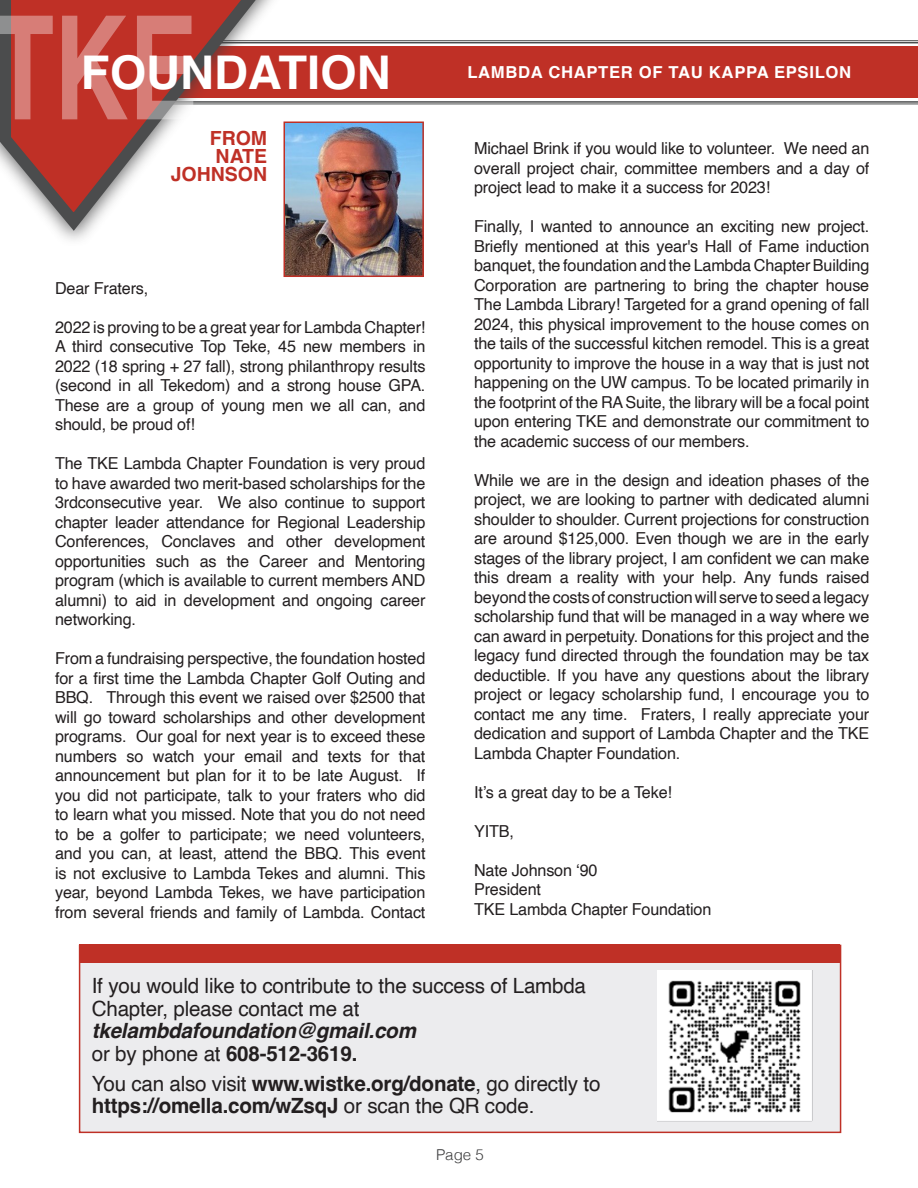
<style>
.page{position:relative;width:918px;height:1188px;background:#fff}
.page>*{position:absolute;margin:0;border:0;box-sizing:border-box;transform-origin:0 0}
.t1{font:700 46.5px "Helvetica";color:#fff}
.t2{font:700 21px/22.5px "Helvetica";letter-spacing:-.01em;color:#231f20}
.t3{font:21px/22.5px "Helvetica";letter-spacing:-.01em;color:#231f20}
.t4{font:italic 700 21px "Helvetica";letter-spacing:-.01em;color:#231f20}
.t5{font:700 19.5px/18px "Helvetica";color:#bf3026;text-align:right}
.t6{font:16.5px/19.5px "Helvetica";letter-spacing:-.01em;color:#231f20;text-align:justify}
.t7{font:700 16.5px "Helvetica";letter-spacing:.04em;color:#fff}
.t8{font:300 15px "Helvetica";color:#3e3e3f}
.s1{font-weight:400}
</style>
<div class="page">
<div style="left:79px;top:945px;width:762px;height:188px;background:#ececee;border:2px solid #bf3026"></div>
<hr style="left:0;top:42px;width:918px;height:1px;background:#4b4c4d">
<hr style="left:0;top:40px;width:918px;height:1px;background:#4b4c4d">
<hr style="left:0;top:101px;width:918px;height:2px;background:#4b4c4d">
<hr style="left:0;top:104px;width:918px;height:1px;background:#4b4c4d">
<div style="left:0;top:46px;width:917px;height:52px;background:#bf3026"></div>
<div style="left:0;top:0;width:283px;height:248px;background:#3e3e3f;opacity:.75"></div>
<svg style="left:0;top:0;width:278px;height:240px"></svg>
<svg style="left:0;top:16px;width:193px;height:103px"></svg>
<img style="left:287px;top:125px;width:134px;height:149px">
<div style="left:284px;top:122px;width:140px;height:155px;border:2px solid #bf3026"></div>
<div style="left:79px;top:945px;width:760px;height:18px;background:#bf3026"></div>
<img style="left:658px;top:971px;width:155px;height:151px">
<p class="t1" style="left:81px;top:44px;width:311px">FOUNDATION</p>
<p class="t7" style="left:467px;top:62px;width:385px">LAMBDA CHAPTER OF TAU KAPPA EPSILON</p>
<p class="t5" style="left:210px;top:131px;width:59px">FROM</p>
<p class="t5" style="left:171px;top:149px;width:98px">NATE<br>JOHNSON</p>
<p class="t6" style="left:55px;top:279px;width:95px">Dear Fraters,</p>
<p class="t6" style="left:55px;top:318px;width:372px">2022 is proving to be a great year for Lambda Chapter!<br>A third consecutive Top Teke, 45 new members in 2022 (18 spring + 27 fall), strong philanthropy results (second in all Tekedom) and a strong house GPA.<br>These are a group of young men we all can, and should, be proud of!</p>
<p class="t6" style="left:55px;top:454px;width:372px">The TKE Lambda Chapter Foundation is very proud to have awarded two merit-based scholarships for the 3rdconsecutive year. We also continue to support chapter leader attendance for Regional Leadership Conferences, Conclaves and other development opportunities such as the Career and Mentoring program (which is available to current members AND alumni) to aid in development and ongoing career networking.</p>
<p class="t6" style="left:55px;top:649px;width:372px">From a fundraising perspective, the foundation hosted for a first time the Lambda Chapter Golf Outing and BBQ. Through this event we raised over $2500 that will go toward scholarships and other development programs. Our goal for next year is to exceed these numbers so watch your email and texts for that announcement but plan for it to be late August. If you did not participate, talk to your fraters who did to learn what you missed. Note that you do not need to be a golfer to participate; we need volunteers, and you can, at least, attend the BBQ. This event is not exclusive to Lambda Tekes and alumni. This year, beyond Lambda Tekes, we have participation from several friends and family of Lambda. Contact</p>
<p class="t6" style="left:474px;top:139px;width:397px">Michael Brink if you would like to volunteer. We need an overall project chair, committee members and a day of project lead to make it a success for 2023!</p>
<p class="t6" style="left:474px;top:217px;width:397px">Finally, I wanted to announce an exciting new project.<br>Briefly mentioned at this year's Hall of Fame induction banquet, the foundation and the Lambda Chapter Building Corporation are partnering to bring the chapter house The Lambda Library! Targeted for a grand opening of fall 2024, this physical improvement to the house comes on the tails of the successful kitchen remodel. This is a great opportunity to improve the house in a way that is just not happening on the UW campus. To be located primarily in the footprint of the RA Suite, the library will be a focal point upon entering TKE and demonstrate our commitment to the academic success of our members.</p>
<p class="t6" style="left:474px;top:471px;width:397px">While we are in the design and ideation phases of the project, we are looking to partner with dedicated alumni shoulder to shoulder. Current projections for construction are around $125,000. Even though we are in the early stages of the library project, I am confident we can make this dream a reality with your help. Any funds raised beyond the costs of construction will serve to seed a legacy scholarship fund that will be managed in a way where we can award in perpetuity. Donations for this project and the legacy fund directed through the foundation may be tax deductible. If you have any questions about the library project or legacy scholarship fund, I encourage you to contact me any time. Fraters, I really appreciate your dedication and support of Lambda Chapter and the TKE Lambda Chapter Foundation.</p>
<p class="t6" style="left:474px;top:783px;width:199px">It’s a great day to be a Teke!</p>
<p class="t6" style="left:474px;top:822px;width:41px">YITB,</p>
<p class="t6" style="left:474px;top:861px;width:125px">Nate Johnson ‘90</p>
<p class="t6" style="left:474px;top:880px;width:69px">President</p>
<p class="t6" style="left:474px;top:900px;width:239px">TKE Lambda Chapter Foundation</p>
<p class="t3" style="left:92px;top:975px;width:496px">If you would like to contribute to the success of Lambda<br>Chapter, please contact me at</p>
<p class="t4" style="left:92px;top:1018px;width:326px">tkelambdafoundation@gmail.com</p>
<p class="t2" style="left:92px;top:1044px;width:267px"><span class="s1">or by phone at</span> 608-512-3619.</p>
<p class="t2" style="left:92px;top:1074px;width:510px"><span class="s1">You can also visit</span> www.wistke.org/donate<span class="s1">, go directly to </span>https://omella.com/wZsqJ <span class="s1">or scan the QR code.</span></p>
<p class="t8" style="left:436px;top:1141px;width:49px">Page 5</p>
</div>
